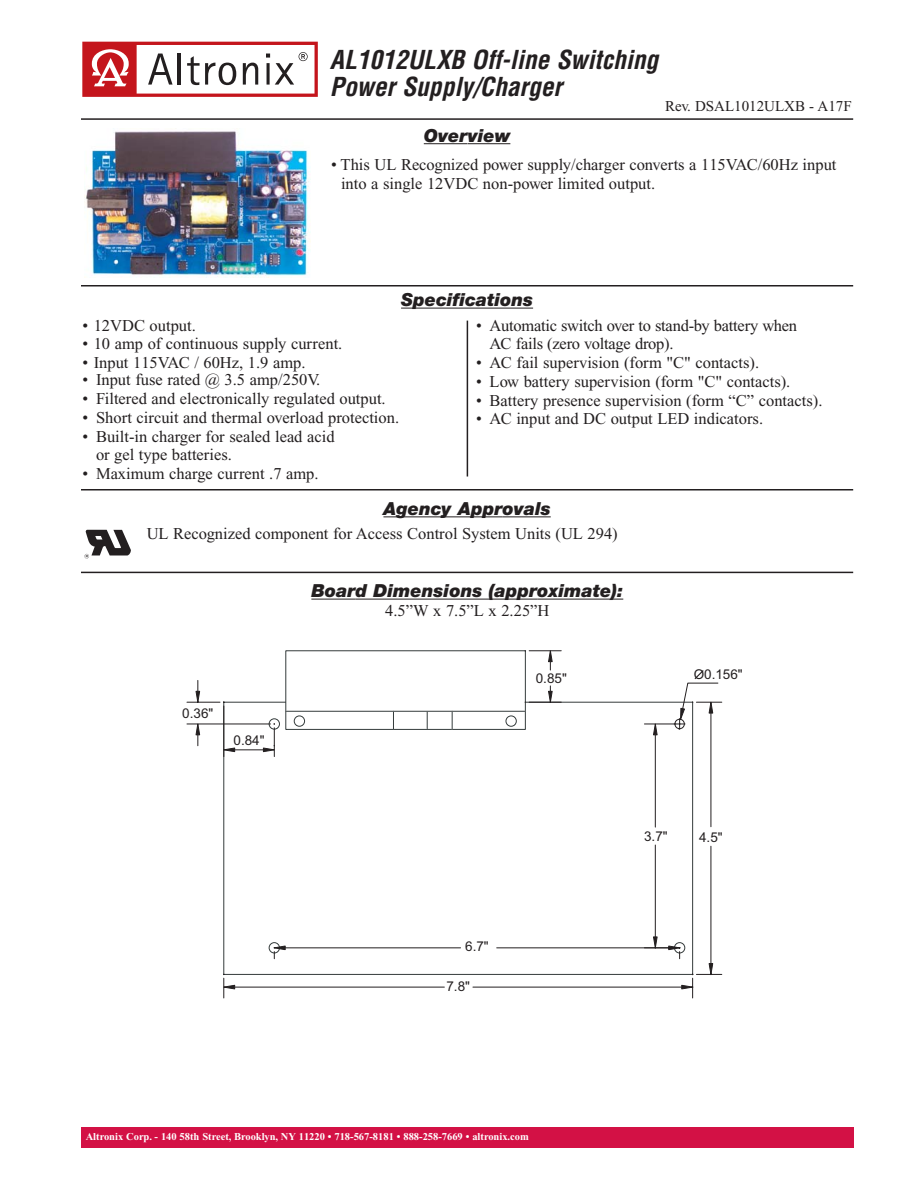
<style>
.page{position:relative;width:918px;height:1188px;background:#fff}
.page>*{position:absolute;margin:0;border:0;box-sizing:border-box;transform-origin:0 0}
.t1{font:italic 700 condensed 25.5px/27px "Helvetica";color:#231f20}
.t2{font:italic 900 18px "Helvetica Neue";color:#231f20}
.t3{font:16.5px/18.8px "Times New Roman";color:#231f20}
.t4{font:15px "Times New Roman";color:#231f20}
.t5{font:13.5px "Arial";color:#231f20}
.t6{font:700 10.5px "Times New Roman";color:#fff}
</style>
<div class="page">
<svg style="left:82px;top:42px;width:236px;height:55px"></svg>
<hr style="left:424px;top:143px;width:43px;height:1px;background:#231f20">
<hr style="left:468px;top:143px;width:42px;height:1px;background:#231f20">
<img style="left:84px;top:131px;width:226px;height:147px">
<hr style="left:401px;top:308px;width:132px;height:1px;background:#231f20">
<hr style="left:81px;top:285px;width:772px;height:2px;background:#231f20">
<hr style="left:81px;top:489px;width:772px;height:2px;background:#231f20">
<hr style="left:311px;top:599px;width:44px;height:1px;background:#231f20">
<hr style="left:355px;top:599px;width:182px;height:1px;background:#231f20">
<hr style="left:537px;top:599px;width:86px;height:1px;background:#231f20">
<hr style="left:81px;top:118px;width:772px;height:2px;background:#231f20">
<div style="left:81px;top:1127px;width:772px;height:21px;background:#d31145"></div>
<svg style="left:223px;top:973px;width:499px;height:25px"></svg>
<svg style="left:223px;top:753px;width:491px;height:226px"></svg>
<svg style="left:274px;top:701px;width:406px;height:259px"></svg>
<svg style="left:269px;top:945px;width:4px;height:6px"></svg>
<svg style="left:273px;top:723px;width:380px;height:228px"></svg>
<svg style="left:186px;top:650px;width:376px;height:103px"></svg>
<div style="left:294px;top:716px;width:11px;height:10px;background:#fff;border-radius:50%"></div>
<div style="left:294px;top:716px;width:11px;height:11px;border:1px solid #343b3b;border-radius:50%"></div>
<div style="left:506px;top:716px;width:10px;height:10px;background:#fff;border-radius:50%"></div>
<div style="left:506px;top:716px;width:11px;height:11px;border:1px solid #343b3b;border-radius:50%"></div>
<svg style="left:653px;top:670px;width:69px;height:283px"></svg>
<hr style="left:467px;top:321px;width:1px;height:156px;background:#231f20">
<hr style="left:383px;top:516px;width:119px;height:1px;background:#231f20">
<hr style="left:502px;top:516px;width:49px;height:1px;background:#231f20">
<hr style="left:81px;top:572px;width:772px;height:1px;background:#231f20">
<svg style="left:84px;top:530px;width:47px;height:29px"></svg>
<h1 class="t1" style="left:330px;top:49px;width:335px">AL1012ULXB Off-line Switching<br>Power Supply/Charger</h1>
<p class="t4" style="left:665px;top:101px;width:188px">Rev. DSAL1012ULXB - A17F</p>
<p class="t2" style="left:424px;top:129px;width:88px">Overview</p>
<p class="t3" style="left:341px;top:157px;width:497px;text-indent:-10px">• This UL Recognized power supply/charger converts a 115VAC/60Hz input into a single 12VDC non-power limited output.</p>
<p class="t2" style="left:401px;top:293px;width:134px">Specifications</p>
<p class="t3" style="left:82px;top:317px;width:115px">• 12VDC output.</p>
<p class="t3" style="left:82px;top:336px;width:261px">• 10 amp of continuous supply current.</p>
<p class="t3" style="left:82px;top:355px;width:225px">• Input 115VAC / 60Hz, 1.9 amp.</p>
<p class="t3" style="left:82px;top:372px;width:239px">• Input fuse rated @ 3.5 amp/250V.</p>
<p class="t3" style="left:82px;top:391px;width:305px">• Filtered and electronically regulated output.</p>
<p class="t3" style="left:82px;top:410px;width:318px">• Short circuit and thermal overload protection.</p>
<p class="t3" style="left:96px;top:428px;width:240px;text-indent:-14px">• Built-in charger for sealed lead acid or gel type batteries.</p>
<p class="t3" style="left:82px;top:466px;width:238px">• Maximum charge current .7 amp.</p>
<p class="t3" style="left:490px;top:317px;width:309px;text-indent:-14px">• Automatic switch over to stand-by battery when<br>AC fails (zero voltage drop).</p>
<p class="t3" style="left:476px;top:355px;width:285px">• AC fail supervision (form "C" contacts).</p>
<p class="t3" style="left:476px;top:374px;width:316px">• Low battery supervision (form "C" contacts).</p>
<p class="t3" style="left:476px;top:392px;width:348px">• Battery presence supervision (form “C” contacts).</p>
<p class="t3" style="left:476px;top:411px;width:289px">• AC input and DC output LED indicators.</p>
<p class="t2" style="left:383px;top:502px;width:169px">Agency Approvals</p>
<p class="t3" style="left:147px;top:526px;width:473px">UL Recognized component for Access Control System Units (UL 294)</p>
<p class="t5" style="left:182px;top:705px;width:33px">0.36"</p>
<p class="t5" style="left:234px;top:732px;width:33px">0.84"</p>
<p class="t2" style="left:311px;top:584px;width:313px">Board Dimensions (approximate):</p>
<p class="t3" style="left:385px;top:603px;width:166px">4.5”W x 7.5”L x 2.25”H</p>
<p class="t5" style="left:536px;top:670px;width:33px">0.85"</p>
<p class="t5" style="left:694px;top:667px;width:51px">O0.156"</p>
<p class="t5" style="left:465px;top:939px;width:25px">6.7"</p>
<p class="t5" style="left:446px;top:978px;width:25px">7.8"</p>
<p class="t5" style="left:644px;top:829px;width:25px">3.7"</p>
<p class="t5" style="left:699px;top:829px;width:25px">4.5"</p>
<p class="t6" style="left:86px;top:1133px;width:445px">Altronix Corp. - 140 58th Street, Brooklyn, NY 11220 • 718-567-8181 • 888-258-7669 • altronix.com</p>
</div>
